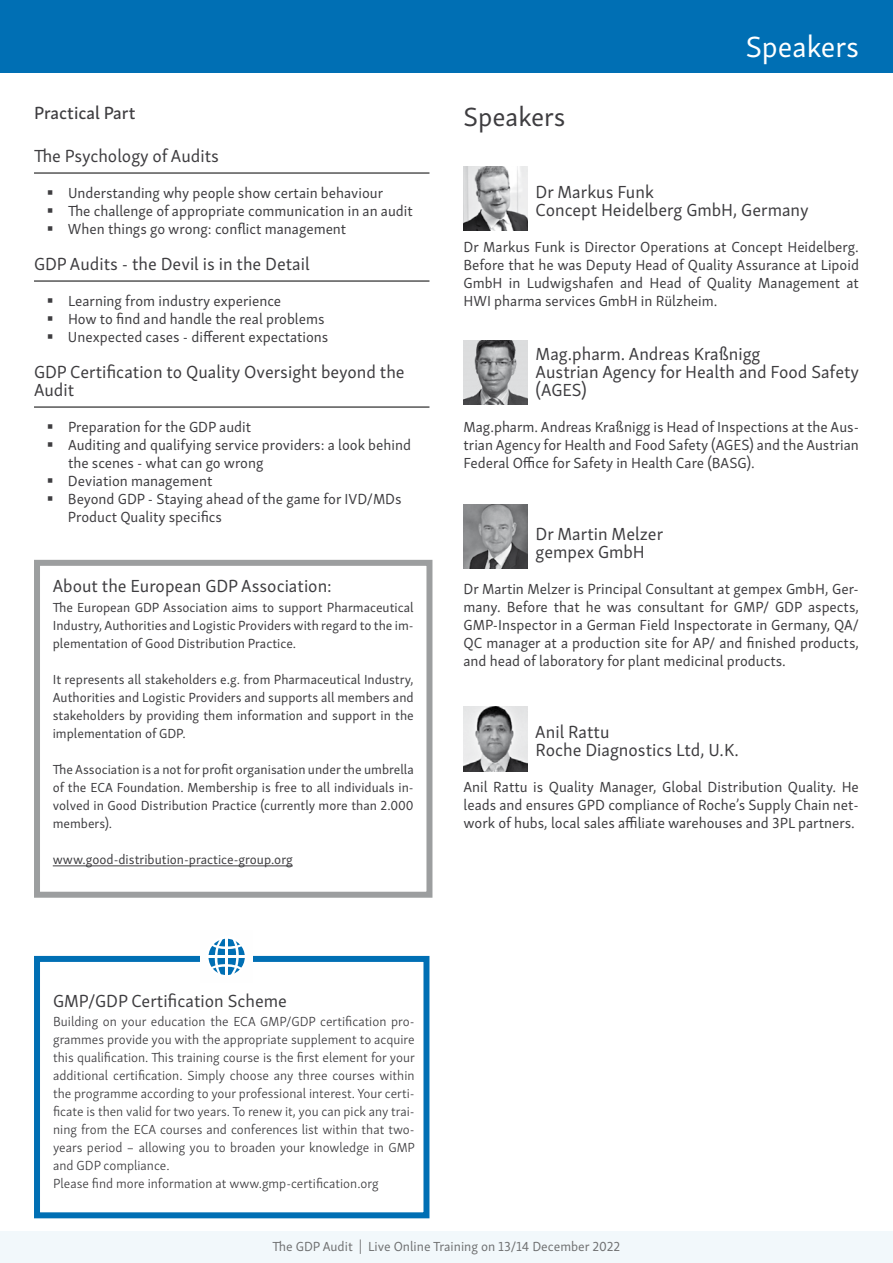
<style>
.page{position:relative;width:893px;height:1263px;background:#fff}
.page>*{position:absolute;margin:0;border:0;box-sizing:border-box;transform-origin:0 0}
.t1{font:30px "Skolar Sans Latn";color:#fff}
.t2{font:27px "Skolar Sans Latn";color:#3e3d40}
.t3{font:18px/18px "Skolar Sans Latn";color:#3e3d40}
.t4{font:18px "Skolar Sans Latn Me";color:#3e3d40}
.t5{font:15px/18px "Skolar Sans Latn";color:#3e3d40;text-align:justify}
.t6{font:13.5px/18px "Skolar Sans Latn";color:#3e3d40;text-align:justify}
.t7{font:300 13.5px/18px "Skolar Sans Latn";color:#3e3d40}
.t8{font:13.5px "Skolar Sans Latn";color:#707172}
</style>
<div class="page">
<div style="left:0;top:0;width:893px;height:72px;background:#006fb4"></div>
<hr style="left:34px;top:173px;width:395px;height:1px;background:#000">
<hr style="left:34px;top:281px;width:395px;height:1px;background:#000">
<hr style="left:34px;top:407px;width:395px;height:1px;background:#000">
<img style="left:463px;top:166px;width:64px;height:65px">
<img style="left:463px;top:340px;width:64px;height:65px">
<img style="left:463px;top:504px;width:64px;height:65px">
<img style="left:463px;top:706px;width:64px;height:65px">
<div style="left:0;top:1231px;width:893px;height:32px;background:#f2f8fb"></div>
<hr style="left:53px;top:866px;width:240px;height:1px;background:#3e3d40">
<div style="left:34px;top:560px;width:398px;height:338px;border:6px solid #9c9e9f"></div>
<div style="left:34px;top:956px;width:395px;height:262px;border:6px solid #006fb4"></div>
<div style="left:200px;top:930px;width:53px;height:52px;background:#fefefe"></div>
<svg style="left:209px;top:938px;width:35px;height:37px"></svg>
<p class="t4" style="left:34px;top:99px;width:103px">Practical Part</p>
<p class="t3" style="left:34px;top:145px;width:186px">The Psychology of Audits</p>
<p class="t5" style="left:68px;top:183px;width:346px;text-align:left">Understanding why people show certain behaviour<br>The challenge of appropriate communication in an audit<br>When things go wrong: conflict management</p>
<p class="t3" style="left:34px;top:253px;width:277px">GDP Audits - the Devil is in the Detail</p>
<p class="t5" style="left:68px;top:291px;width:262px;text-align:left">Learning from industry experience<br>How to find and handle the real problems<br>Unexpected cases - different expectations</p>
<p class="t3" style="left:34px;top:361px;width:372px">GDP Certification to Quality Oversight beyond the<br>Audit</p>
<p class="t5" style="left:68px;top:417px;width:345px;text-align:left">Preparation for the GDP audit<br>Auditing and qualifying service providers: a look behind the scenes - what can go wrong<br>Deviation management<br>Beyond GDP - Staying ahead of the game for IVD/MDs Product Quality specifics</p>
<p class="t3" style="left:53px;top:575px;width:281px">About the European GDP Association:</p>
<p class="t6" style="left:53px;top:597px;width:362px">The European GDP Association aims to support Pharmaceutical Industry, Authorities and Logistic Providers with regard to the im&shy;plementation of Good Distribution Practice.</p>
<p class="t6" style="left:53px;top:669px;width:362px">It represents all stakeholders e.g. from Pharmaceutical Industry, Authorities and Logistic Providers and supports all members and stakeholders by providing them information and support in the implementation of GDP.</p>
<p class="t6" style="left:53px;top:759px;width:362px">The Association is a not for profit organisation under the umbrella of the ECA Foundation. Membership is free to all individuals in&shy;volved in Good Distribution Practice (currently more than 2.000 members).</p>
<p class="t6" style="left:53px;top:849px;width:241px">www.good-distribution-practice-group.org</p>
<h2 class="t2" style="left:463px;top:96px;width:103px">Speakers</h2>
<h1 class="t1" style="left:746px;top:24px;width:115px">Speakers</h1>
<p class="t3" style="left:536px;top:181px;width:275px">Dr Markus Funk<br>Concept Heidelberg GmbH, Germany</p>
<p class="t5" style="left:463px;top:237px;width:397px">Dr Markus Funk is Director Operations at Concept Heidelberg.<br>Before that he was Deputy Head of Quality Assurance at Lipoid GmbH in Ludwigshafen and Head of Quality Management at HWI pharma services GmbH in Rülzheim.</p>
<p class="t3" style="left:536px;top:343px;width:325px">Mag.pharm. Andreas Kraßnigg<br>Austrian Agency for Health and Food Safety (AGES)</p>
<p class="t5" style="left:463px;top:417px;width:397px">Mag.pharm. Andreas Kraßnigg is Head of Inspections at the Aus&shy;trian Agency for Health and Food Safety (AGES) and the Austrian Federal Office for Safety in Health Care (BASG).</p>
<p class="t3" style="left:536px;top:523px;width:129px">Dr Martin Melzer gempex GmbH</p>
<p class="t5" style="left:463px;top:579px;width:397px">Dr Martin Melzer is Principal Consultant at gempex GmbH, Ger&shy;many. Before that he was consultant for GMP/ GDP aspects, GMP-Inspector in a German Field Inspectorate in Germany, QA/ QC manager at a production site for AP/ and finished products, and head of laboratory for plant medicinal products.</p>
<p class="t3" style="left:535px;top:721px;width:205px">Anil Rattu<br>Roche Diagnostics Ltd, U.K.</p>
<p class="t5" style="left:463px;top:777px;width:397px">Anil Rattu is Quality Manager, Global Distribution Quality. He leads and ensures GPD compliance of Roche’s Supply Chain net&shy;work of hubs, local sales affiliate warehouses and 3PL partners.</p>
<p class="t3" style="left:53px;top:991px;width:235px">GMP/GDP Certification Scheme</p>
<p class="t7" style="left:53px;top:1011px;width:363px">Building on your education the ECA GMP/GDP certification pro&shy;grammes provide you with the appropriate supplement to acquire this qualification. This training course is the first element for your additional certification. Simply choose any three courses within the programme according to your professional interest. Your certi&shy;ficate is then valid for two years. To renew it, you can pick any trai&shy;ning from the ECA courses and conferences list within that two&shy;years period – allowing you to broaden your knowledge in GMP and GDP compliance.<br>Please find more information at www.gmp-certification.org</p>
<p class="t8" style="left:273px;top:1236px;width:349px">The GDP Audit | Live Online Training on 13/14 December 2022</p>
</div>
